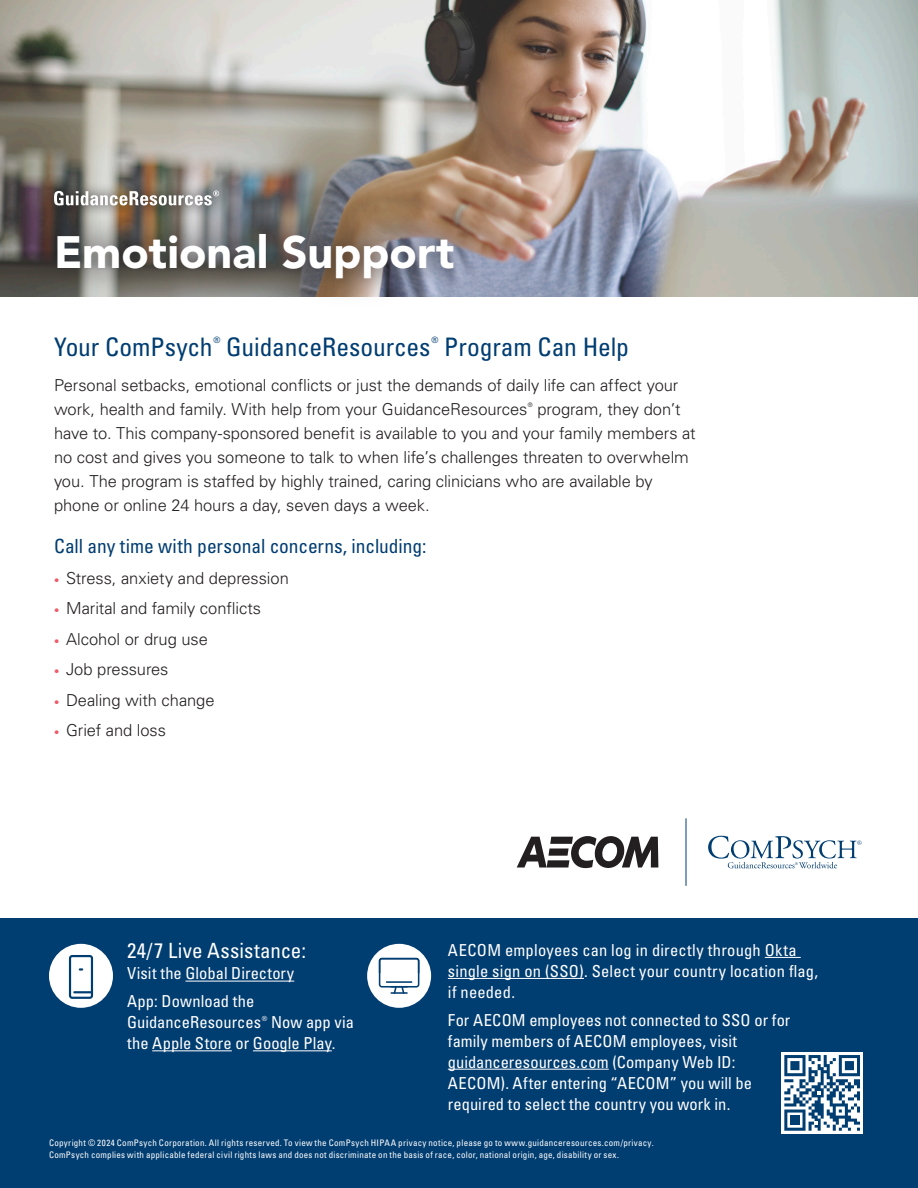
<style>
.page{position:relative;width:918px;height:1188px;background:#fff}
.page>*{position:absolute;margin:0;border:0;box-sizing:border-box;transform-origin:0 0}
.t1{font:900 45px "Avenir LT Std";color:#fff}
.t2{font:condensed 25.5px "Univers LT Std";letter-spacing:-.005em;color:#003d71}
._24_7_Live_Assistance{font:condensed 21px "Univers LT Std";letter-spacing:.01em;color:#fff}
.Subheader{font:condensed 19.5px "Univers LT Std";color:#003d71}
.Body{font:300 16.5px/24px "Univers LT Std";letter-spacing:-.005em;color:#231f20}
.Contact_info{font:condensed 16.5px/21px "Univers LT Std";letter-spacing:.005em;color:#fff}
.Legal{font:condensed 9px/12px "Univers LT Std";letter-spacing:.03em;color:#fff}
.t3{font:condensed 8.7px "Univers LT Std";color:#003d71}
.Contact_info-2{font:condensed 7.05px "Univers LT Std";color:#fff}
.Body-2{font:300 6.15px "Univers LT Std";color:#231f20}
.s1{font-size:10.5px;color:#f05a67}
</style>
<div class="page">
<img style="left:0;top:0;width:918px;height:297px">
<img style="left:27px;top:206px;width:456px;height:91px">
<div style="left:42px;top:179px;width:189px;height:39px;background:#231f20;opacity:.9"></div>
<svg style="left:54px;top:190px;width:165px;height:15px"></svg>
<svg style="left:708px;top:836px;width:154px;height:32px"></svg>
<hr style="left:686px;top:818px;width:1px;height:68px;background:#003d71">
<svg style="left:517px;top:836px;width:141px;height:33px"></svg>
<div style="left:0;top:918px;width:918px;height:270px;background:#003d71"></div>
<hr style="left:186px;top:981px;width:108px;height:1px;background:#fff">
<hr style="left:152px;top:1050px;width:80px;height:1px;background:#fff">
<hr style="left:253px;top:1050px;width:79px;height:1px;background:#fff">
<hr style="left:765px;top:957px;width:36px;height:1px;background:#fff">
<hr style="left:448px;top:978px;width:136px;height:1px;background:#fff">
<hr style="left:448px;top:1069px;width:161px;height:1px;background:#fff">
<div style="left:781px;top:1052px;width:82px;height:82px;background:#fff"></div>
<svg style="left:784px;top:1055px;width:76px;height:76px"></svg>
<div style="left:49px;top:944px;width:64px;height:64px;background:#fff;border-radius:50%"></div>
<svg style="left:69px;top:955px;width:24px;height:44px"></svg>
<div style="left:367px;top:944px;width:64px;height:64px;background:#fff;border-radius:50%"></div>
<svg style="left:379px;top:958px;width:40px;height:36px"></svg>
<p class="t1" style="left:54px;top:225px;width:402px">Emotional Support</p>
<p class="t2" style="left:54px;top:331px;width:160px">Your ComPsych</p>
<p class="t3" style="left:214px;top:335px;width:8px">®</p>
<p class="t2" style="left:226px;top:331px;width:206px">GuidanceResources</p>
<p class="t3" style="left:432px;top:335px;width:8px">®</p>
<p class="t2" style="left:444px;top:331px;width:186px">Program Can Help</p>
<p class="Body" style="left:54px;top:373px;width:626px">Personal setbacks, emotional conflicts or just the demands of daily life can affect your work, health and family. With help from your GuidanceResources</p>
<p class="Body-2" style="left:528px;top:401px;width:6px">®</p>
<p class="Body" style="left:54px;top:397px;width:643px;text-indent:483px">program, they don’t have to. This company-sponsored benefit is available to you and your family members at no cost and gives you someone to talk to when life’s challenges threaten to overwhelm you. The program is staffed by highly trained, caring clinicians who are available by phone or online 24 hours a day, seven days a week.</p>
<p class="Subheader" style="left:54px;top:534px;width:374px">Call any time with personal concerns, including:</p>
<p class="Body" style="left:54px;top:566px;width:236px"><span class="s1">•</span> Stress, anxiety and depression</p>
<p class="Body" style="left:54px;top:596px;width:209px"><span class="s1">•</span> Marital and family conflicts</p>
<p class="Body" style="left:54px;top:627px;width:155px"><span class="s1">•</span> Alcohol or drug use</p>
<p class="Body" style="left:54px;top:657px;width:116px"><span class="s1">•</span> Job pressures</p>
<p class="Body" style="left:54px;top:688px;width:162px"><span class="s1">•</span> Dealing with change</p>
<p class="Body" style="left:54px;top:718px;width:114px"><span class="s1">•</span> Grief and loss</p>
<p class="_24_7_Live_Assistance" style="left:127px;top:938px;width:181px">24/7 Live Assistance:</p>
<p class="Contact_info" style="left:127px;top:963px;width:169px">Visit the Global Directory</p>
<p class="Contact_info" style="left:127px;top:991px;width:135px">App: Download the<br>GuidanceResources</p>
<p class="Contact_info" style="left:448px;top:939px;width:372px">AECOM employees can log in directly through Okta single sign on (SSO). Select your country location flag, if needed.</p>
<p class="Contact_info" style="left:448px;top:1009px;width:344px">For AECOM employees not connected to SSO or for family members of AECOM employees, visit guidanceresources.com (Company Web ID:<br>AECOM). After entering “AECOM” you will be required to select the country you work in.</p>
<p class="Legal" style="left:49px;top:1137px;width:606px">Copyright © 2024 ComPsych Corporation. All rights reserved. To view the ComPsych HIPAA privacy notice, please go to www.guidanceresources.com/privacy.<br>ComPsych complies with applicable federal civil rights laws and does not discriminate on the basis of race, color, national origin, age, disability or sex.</p>
<p class="Contact_info-2" style="left:262px;top:1014px;width:7px">®</p>
<p class="Contact_info" style="left:127px;top:1012px;width:228px;text-indent:144px">Now app via the Apple Store or Google Play.</p>
</div>
